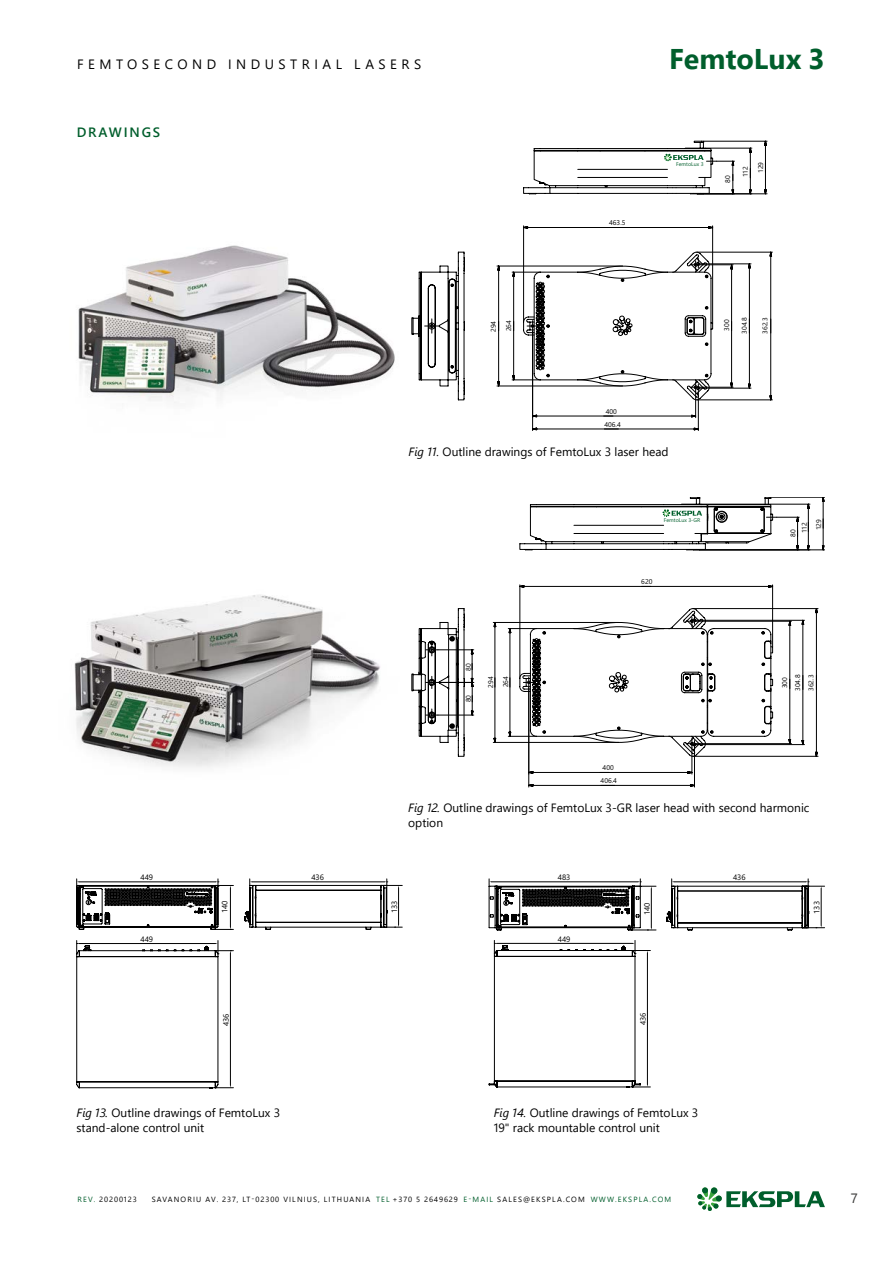
<style>
.page{position:relative;width:893px;height:1263px;background:#fff}
.page>*{position:absolute;margin:0;border:0;box-sizing:border-box;transform-origin:0 0}
.t1{font:700 28.5px "Segoe UI";color:#005e2c}
.t2{font:13.5px "Segoe UI";letter-spacing:.335em;color:#000}
.t3{font:600 13.5px "Segoe UI";letter-spacing:.135em;color:#005e2c}
.t4{font:13.5px "Segoe UI";color:#3b3b3a}
.t5{font:12px/15px "Segoe UI";color:#000}
.t6{font:7.8px "Segoe UI";color:#000}
.t7{font:7.5px "Segoe UI";letter-spacing:.155em;color:#000}
.t8{font:7.5px "Segoe UI";letter-spacing:.12em;color:#000}
.t9{font:6.9px/12.9px "Segoe UI";color:#000}
.t10{font:5.4px "Segoe UI";color:#005e2c}
.s1{font-style:italic}
.s2{color:#005e2c}
</style>
<div class="page">
<svg style="left:697px;top:1187px;width:128px;height:24px"></svg>
<img style="left:78px;top:245px;width:317px;height:158px">
<img style="left:74px;top:595px;width:306px;height:173px">
<svg style="left:412px;top:271px;width:85px;height:129px"></svg>
<svg style="left:533px;top:148px;width:131px;height:13px"></svg>
<svg style="left:497px;top:251px;width:275px;height:180px"></svg>
<svg style="left:424px;top:161px;width:309px;height:172px"></svg>
<svg style="left:664px;top:141px;width:103px;height:54px"></svg>
<svg style="left:412px;top:628px;width:26px;height:109px"></svg>
<svg style="left:419px;top:628px;width:2px;height:109px"></svg>
<svg style="left:425px;top:497px;width:400px;height:224px"></svg>
<svg style="left:438px;top:585px;width:380px;height:202px"></svg>
<svg style="left:663px;top:497px;width:161px;height:54px"></svg>
<svg style="left:77px;top:879px;width:325px;height:209px"></svg>
<svg style="left:489px;top:879px;width:336px;height:209px"></svg>
<p class="t2" style="left:77px;top:51px;width:346px">FEMTOSECOND INDUSTRIAL LASERS</p>
<h1 class="t1" style="left:669px;top:32px;width:157px">FemtoLux 3</h1>
<p class="t3" style="left:77px;top:119px;width:85px">DRAWINGS</p>
<p class="t9" style="left:609px;top:215px;width:18px">463.5</p>
<p class="t10" style="left:676px;top:159px;width:29px">FemtoLux 3</p>
<p class="t9" style="left:721px;top:183px;width:9px;rotate:-90deg">80</p>
<p class="t9" style="left:738px;top:177px;width:13px;rotate:-90deg">112</p>
<p class="t9" style="left:753px;top:173px;width:13px;rotate:-90deg">129</p>
<p class="t9" style="left:486px;top:332px;width:13px;rotate:-90deg">294</p>
<p class="t9" style="left:502px;top:331px;width:13px;rotate:-90deg">264</p>
<p class="t9" style="left:720px;top:331px;width:13px;rotate:-90deg">300</p>
<p class="t9" style="left:737px;top:334px;width:18px;rotate:-90deg">304.8</p>
<p class="t9" style="left:758px;top:334px;width:18px;rotate:-90deg">362.3</p>
<p class="t9" style="left:604px;top:404px;width:18px">400<br>406.4</p>
<p class="t5" style="left:409px;top:443px;width:261px"><span class="s1">Fig 11.</span> Outline drawings of FemtoLux 3 laser head</p>
<p class="t9" style="left:461px;top:671px;width:9px;rotate:-90deg">80</p>
<p class="t10" style="left:664px;top:515px;width:38px">FemtoLux 3-GR</p>
<p class="t9" style="left:641px;top:575px;width:13px">620</p>
<p class="t9" style="left:787px;top:533px;width:13px;line-height:11.2px;text-indent:-3px;rotate:-90deg">80<br>112</p>
<p class="t9" style="left:812px;top:530px;width:13px;rotate:-90deg">129</p>
<p class="t9" style="left:461px;top:702px;width:9px;rotate:-90deg">80</p>
<p class="t9" style="left:499px;top:687px;width:13px;rotate:-90deg">264</p>
<p class="t9" style="left:790px;top:691px;width:18px;line-height:13.4px;rotate:-90deg">304.8<br>362.3</p>
<p class="t9" style="left:484px;top:687px;width:13px;rotate:-90deg">294</p>
<p class="t9" style="left:778px;top:688px;width:13px;rotate:-90deg">300</p>
<p class="t9" style="left:601px;top:761px;width:18px">400<br>406.4</p>
<p class="t5" style="left:408px;top:799px;width:403px"><span class="s1">Fig 12.</span> Outline drawings of FemtoLux 3-GR laser head with second harmonic option</p>
<p class="t6" style="left:140px;top:870px;width:14px">449</p>
<p class="t6" style="left:311px;top:870px;width:14px">436</p>
<p class="t6" style="left:558px;top:870px;width:14px">483</p>
<p class="t6" style="left:140px;top:932px;width:14px">449</p>
<p class="t6" style="left:217px;top:913px;width:14px;rotate:-90deg">140</p>
<p class="t6" style="left:387px;top:913px;width:14px;rotate:-90deg">133</p>
<p class="t6" style="left:219px;top:1026px;width:14px;rotate:-90deg">436</p>
<p class="t6" style="left:558px;top:932px;width:14px">449</p>
<p class="t6" style="left:733px;top:870px;width:14px">436</p>
<p class="t6" style="left:640px;top:915px;width:14px;rotate:-90deg">140</p>
<p class="t6" style="left:809px;top:914px;width:14px;rotate:-90deg">133</p>
<p class="t6" style="left:636px;top:1025px;width:14px;rotate:-90deg">436</p>
<p class="t5" style="left:77px;top:1104px;width:205px"><span class="s1">Fig 13.</span> Outline drawings of FemtoLux 3 stand-alone control unit</p>
<p class="t5" style="left:494px;top:1104px;width:206px"><span class="s1">Fig 14.</span> Outline drawings of FemtoLux 3<br>19" rack mountable control unit</p>
<p class="t8" style="left:77px;top:1192px;width:61px"><span class="s2">REV.</span> 20200123</p>
<p class="t7" style="left:152px;top:1192px;width:521px">SAVANORIU AV. 237, LT-02300 VILNIUS, LITHUANIA <span class="s2">TEL</span> +370 5 2649629 <span class="s2">E-MAIL</span> SALES@EKSPLA.COM <span class="s2">WWW.EKSPLA.COM</span></p>
<p class="t4" style="left:851px;top:1185px;width:8px">7</p>
</div>
